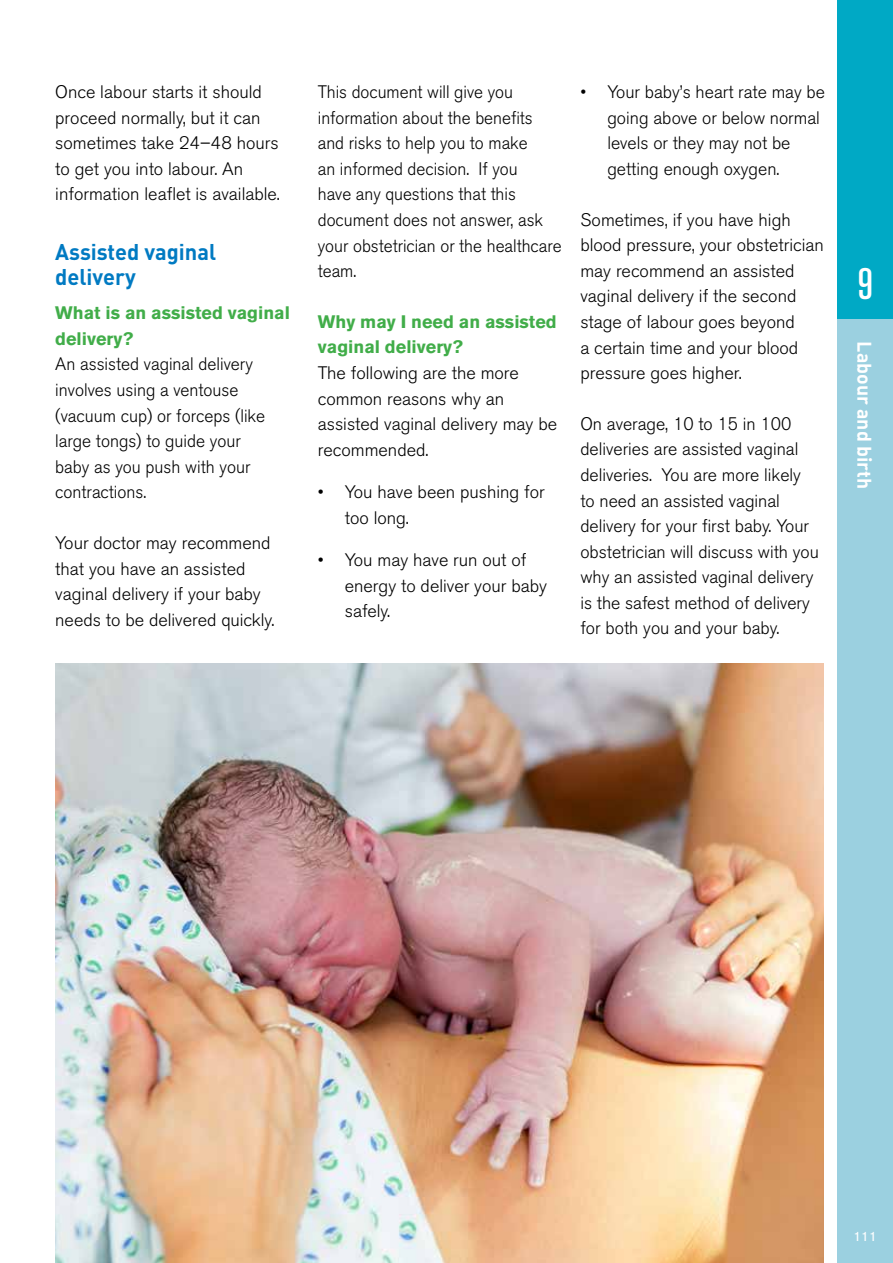
<style>
.page{position:relative;width:893px;height:1263px;background:#fff}
.page>*{position:absolute;margin:0;border:0;box-sizing:border-box;transform-origin:0 0}
.t1{font:500 condensed 43.5px "Akzidenz Grotesk BE";color:#fff}
.t2{font:700 22.5px/25.5px "DIN";color:#007ac2}
.t3{font:19.5px "DIN Bold Alternate";color:#fff}
.t4{font:300 18px/25.5px "Akzidenz Grotesk BE";color:#000}
.t5{font:300 18px/25.5px "Akzidenz Grotesk BE";color:#000;scale:.95 1}
.t6{font:300 18px/25.5px "Akzidenz Grotesk BE";color:#000;scale:.96 1}
.t7{font:700 18px/25.5px "Akzidenz Grotesk BE";color:#41ad49}
.t8{font:13.5px "Akzidenz Grotesk BE";color:#fff}
</style>
<div class="page">
<div style="left:838px;top:0;width:55px;height:1263px;background:#9bd0e0"></div>
<div style="left:838px;top:0;width:55px;height:318px;background:#00a9c5"></div>
<img style="left:55px;top:663px;width:768px;height:600px">
<p class="t4" style="left:55px;top:80px;width:226px">Once labour starts it should proceed normally, but it can sometimes take 24–48 hours to get you into labour. An information leaflet is available.</p>
<p class="t2" style="left:55px;top:238px;width:162px">Assisted vaginal delivery</p>
<p class="t7" style="left:55px;top:301px;width:236px">What is an assisted vaginal delivery?</p>
<p class="t6" style="left:55px;top:352px;width:220px">An assisted vaginal delivery involves using a ventouse (vacuum cup) or forceps (like large tongs) to guide your baby as you push with your contractions.</p>
<p class="t4" style="left:55px;top:530px;width:221px">Your doctor may recommend that you have an assisted vaginal delivery if your baby needs to be delivered quickly.</p>
<p class="t5" style="left:318px;top:80px;width:258px">This document will give you information about the benefits and risks to help you to make<br>an informed decision. If you<br>have any questions that this document does not answer, ask your obstetrician or the healthcare team.</p>
<p class="t7" style="left:318px;top:309px;width:240px">Why may I need an assisted vaginal delivery?</p>
<p class="t4" style="left:318px;top:360px;width:241px">The following are the more common reasons why an assisted vaginal delivery may be recommended.</p>
<p class="t4" style="left:345px;top:479px;width:201px;text-indent:-27px">• You have been pushing for too long.</p>
<p class="t4" style="left:345px;top:547px;width:204px;text-indent:-27px">• You may have run out of energy to deliver your baby safely.</p>
<p class="t4" style="left:607px;top:80px;width:219px;text-indent:-27px">• Your baby’s heart rate may be going above or below normal levels or they may not be getting enough oxygen.</p>
<p class="t4" style="left:580px;top:207px;width:245px">Sometimes, if you have high blood pressure, your obstetrician may recommend an assisted vaginal delivery if the second stage of labour goes beyond<br>a certain time and your blood pressure goes higher.</p>
<p class="t4" style="left:580px;top:411px;width:240px">On average, 10 to 15 in 100 deliveries are assisted vaginal deliveries. You are more likely to need an assisted vaginal delivery for your first baby. Your obstetrician will discuss with you why an assisted vaginal delivery is the safest method of delivery for both you and your baby.</p>
<h1 class="t1" style="left:858px;top:260px;width:17px">9</h1>
<p class="t3" style="left:877px;top:341px;width:149px;rotate:90deg">Labour and birth</p>
<p class="t8" style="left:853px;top:1229px;width:25px">111</p>
</div>
